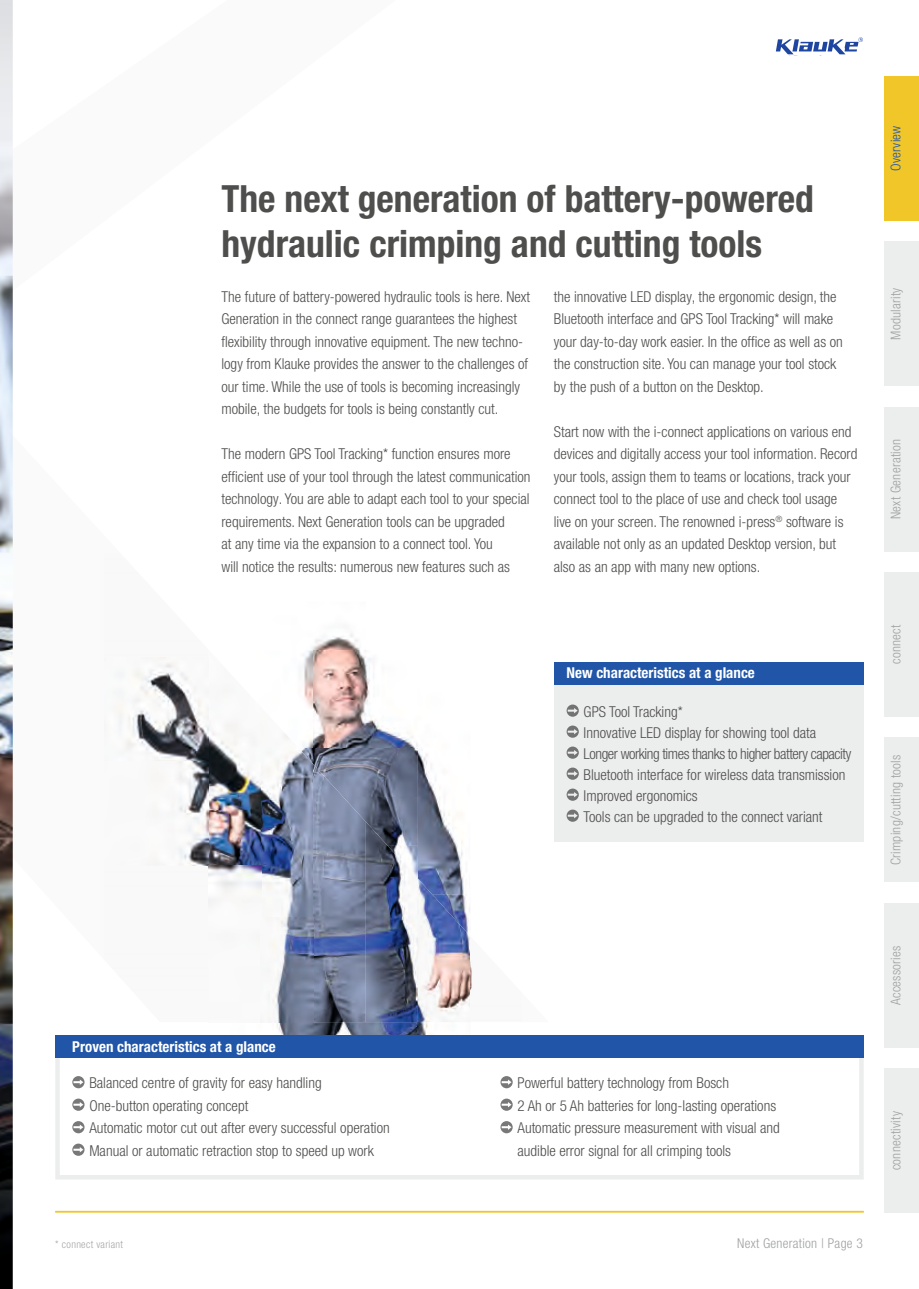
<style>
.page{position:relative;width:919px;height:1289px;background:#fff}
.page>*{position:absolute;margin:0;border:0;box-sizing:border-box;transform-origin:0 0}
.t1{font:700 condensed 37.5px/45px "Helvetica Neue LT Pro";color:#4e4e4d}
.t2{font:300 condensed 15px/22.5px "Helvetica Neue LT Pro";color:#4e4e4d}
.t3{font:700 condensed 15px "Helvetica Neue LT Pro";color:#fff}
.t4{font:300 condensed 13.5px "Helvetica Neue LT Pro";letter-spacing:.02em;color:#a0a1a1}
.t5{font:300 condensed 13.5px "Helvetica Neue LT Pro";letter-spacing:.02em;color:#2055a7}
.t6{font:300 condensed 10.5px "Helvetica Neue LT Pro";letter-spacing:.03em;color:#a5a6a6}
</style>
<div class="page">
<svg style="left:775px;top:37px;width:87px;height:17px"></svg>
<img style="left:0;top:0;width:13px;height:1288px">
<img style="left:312px;top:633px;width:48px;height:17px">
<img style="left:303px;top:650px;width:114px;height:98px">
<img style="left:417px;top:743px;width:46px;height:135px">
<img style="left:313px;top:748px;width:105px;height:48px">
<img style="left:365px;top:796px;width:53px;height:25px">
<img style="left:269px;top:1022px;width:148px;height:13px">
<img style="left:417px;top:878px;width:53px;height:157px">
<img style="left:115px;top:657px;width:93px;height:210px">
<img style="left:208px;top:716px;width:53px;height:223px">
<img style="left:261px;top:706px;width:52px;height:316px">
<img style="left:313px;top:764px;width:52px;height:258px">
<img style="left:365px;top:821px;width:53px;height:201px">
<img style="left:470px;top:960px;width:2px;height:31px">
<hr style="left:55px;top:1210px;width:808px;height:2px;background:#f1c628">
<div style="left:554px;top:684px;width:309px;height:158px;background:#eceded"></div>
<div style="left:554px;top:662px;width:309px;height:22px;background:#2055a7"></div>
<svg style="left:566px;top:704px;width:12px;height:12px"></svg>
<svg style="left:566px;top:725px;width:12px;height:12px"></svg>
<svg style="left:566px;top:746px;width:12px;height:12px"></svg>
<svg style="left:566px;top:767px;width:12px;height:12px"></svg>
<svg style="left:566px;top:788px;width:12px;height:12px"></svg>
<svg style="left:566px;top:809px;width:12px;height:12px"></svg>
<div style="left:55px;top:1045px;width:808px;height:134px;border:4px solid #eceded"></div>
<svg style="left:72px;top:1076px;width:12px;height:12px"></svg>
<svg style="left:72px;top:1098px;width:12px;height:12px"></svg>
<svg style="left:72px;top:1121px;width:12px;height:12px"></svg>
<svg style="left:72px;top:1143px;width:12px;height:12px"></svg>
<svg style="left:500px;top:1076px;width:12px;height:12px"></svg>
<svg style="left:500px;top:1098px;width:12px;height:12px"></svg>
<svg style="left:500px;top:1121px;width:12px;height:12px"></svg>
<div style="left:55px;top:1035px;width:808px;height:22px;background:#2055a7"></div>
<div style="left:884px;top:76px;width:34px;height:144px;background:#f1c628"></div>
<div style="left:884px;top:241px;width:34px;height:145px;background:#eceded"></div>
<div style="left:884px;top:407px;width:34px;height:144px;background:#eceded"></div>
<div style="left:884px;top:572px;width:34px;height:144px;background:#eceded"></div>
<div style="left:884px;top:738px;width:34px;height:144px;background:#eceded"></div>
<div style="left:884px;top:903px;width:34px;height:144px;background:#eceded"></div>
<div style="left:884px;top:1068px;width:34px;height:144px;background:#eceded"></div>
<h1 class="t1" style="left:221px;top:175px;width:594px">The next generation of battery-powered hydraulic crimping and cutting tools</h1>
<p class="t2" style="left:221px;top:285px;width:310px">The future of battery-powered hydraulic tools is here. Next Generation in the connect range guarantees the highest flexibility through innovative equipment. The new techno&shy;logy from Klauke provides the answer to the challenges of our time. While the use of tools is becoming increasingly mobile, the budgets for tools is being constantly cut.</p>
<p class="t2" style="left:221px;top:442px;width:310px">The modern GPS Tool Tracking* function ensures more efficient use of your tool through the latest communication technology. You are able to adapt each tool to your special requirements. Next Generation tools can be upgraded<br>at any time via the expansion to a connect tool. You<br>will notice the results: numerous new features such as</p>
<p class="t2" style="left:554px;top:285px;width:290px">the innovative LED display, the ergonomic design, the Bluetooth interface and GPS Tool Tracking* will make your day-to-day work easier. In the office as well as on the construction site. You can manage your tool stock by the push of a button on the Desktop.</p>
<p class="t2" style="left:553px;top:420px;width:305px">Start now with the i-connect applications on various end devices and digitally access your tool information. Record your tools, assign them to teams or locations, track your connect tool to the place of use and check tool usage live on your screen. The renowned i-press<sup>®</sup> software is available not only as an updated Desktop version, but also as an app with many new options.</p>
<p class="t3" style="left:566px;top:664px;width:190px">New characteristics at a glance</p>
<p class="t2" style="left:583px;top:700px;width:269px;line-height:21px">GPS Tool Tracking*<br>Innovative LED display for showing tool data Longer working times thanks to higher battery capacity Bluetooth interface for wireless data transmission Improved ergonomics<br>Tools can be upgraded to the connect variant</p>
<p class="t5" style="left:887px;top:171px;width:47px;rotate:-90deg">Overview</p>
<p class="t4" style="left:887px;top:340px;width:54px;rotate:-90deg">Modularity</p>
<p class="t4" style="left:887px;top:519px;width:82px;rotate:-90deg">Next Generation</p>
<p class="t4" style="left:887px;top:664px;width:41px;rotate:-90deg">connect</p>
<p class="t4" style="left:887px;top:865px;width:112px;rotate:-90deg">Crimping/cutting tools</p>
<p class="t3" style="left:72px;top:1037px;width:205px">Proven characteristics at a glance</p>
<p class="t2" style="left:89px;top:1071px;width:302px">Balanced centre of gravity for easy handling<br>One-button operating concept<br>Automatic motor cut out after every successful operation Manual or automatic retraction stop to speed up work</p>
<p class="t2" style="left:517px;top:1071px;width:264px">Powerful battery technology from Bosch<br>2 Ah or 5 Ah batteries for long-lasting operations Automatic pressure measurement with visual and audible error signal for all crimping tools</p>
<p class="t6" style="left:55px;top:1238px;width:69px">* connect variant</p>
<p class="t4" style="left:737px;top:1235px;width:127px">Next Generation | Page 3</p>
<p class="t4" style="left:887px;top:1005px;width:61px;rotate:-90deg">Accessories</p>
<p class="t4" style="left:887px;top:1170px;width:60px;rotate:-90deg">connectivity</p>
</div>
